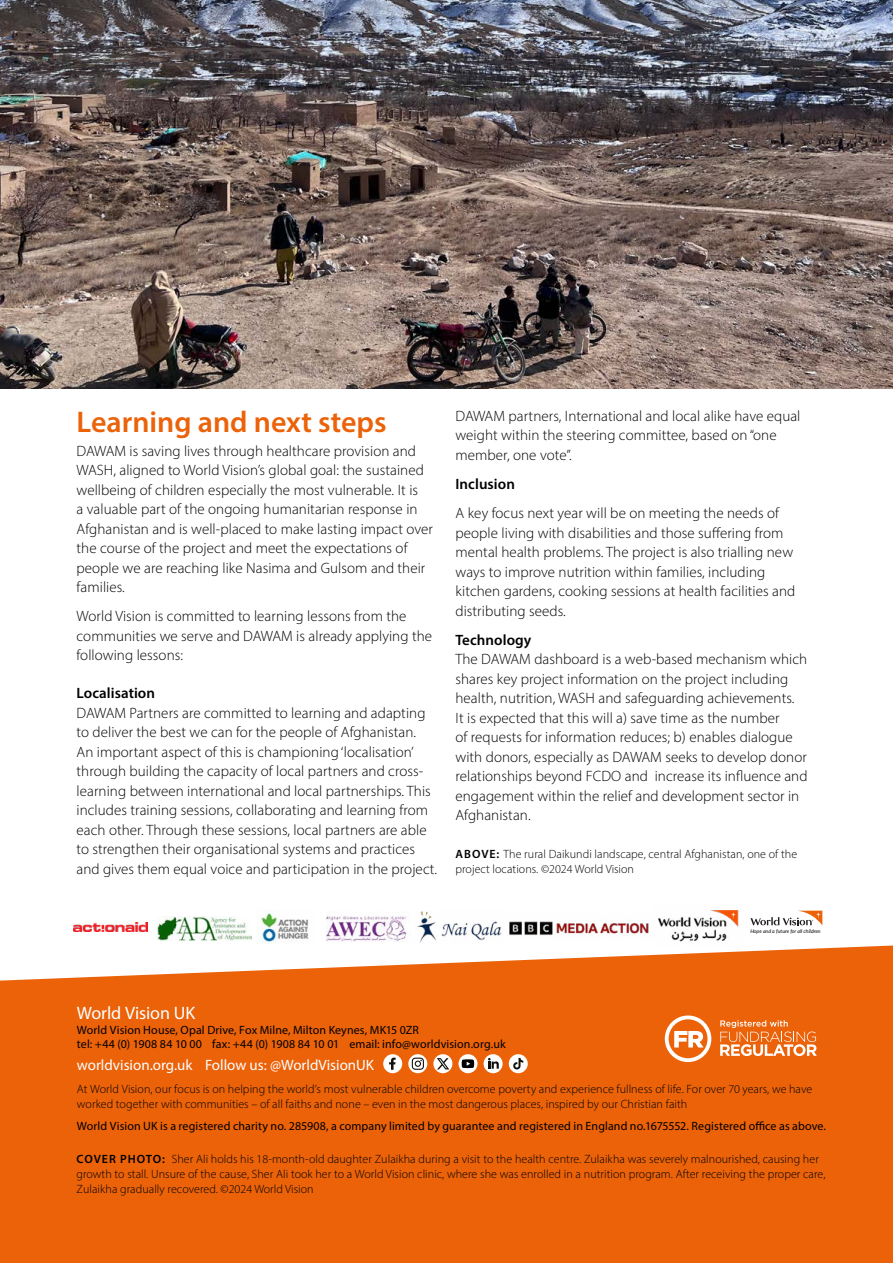
<style>
.page{position:relative;width:893px;height:1263px;background:#fff}
.page>*{position:absolute;margin:0;border:0;box-sizing:border-box;transform-origin:0 0}
.A_head{font:600 30px "Myriad Pro";color:#eb6209}
.t1{font:18px "Myriad Pro";letter-spacing:-.005em;color:#fff}
.Body_copy{font:300 15px/19.5px "Myriad Pro";letter-spacing:.005em;color:#000}
.t2{font:15px "Myriad Pro";color:#fff}
.Body_copy-2{font:600 15px "Myriad Pro";letter-spacing:.005em;color:#000}
.t3{font:300 12px/15px "Myriad Pro";letter-spacing:.005em;color:#000}
.t4{font:12px/14.4px "Myriad Pro";letter-spacing:.005em;color:#000}
.t5{font:italic 5.1px "Lato";color:#020203}
.s1{font-weight:600}
</style>
<div class="page">
<div style="left:0;top:945px;width:893px;height:318px;background:#eb6209"></div>
<svg style="left:665px;top:1015px;width:46px;height:49px"></svg>
<svg style="left:720px;top:1020px;width:97px;height:38px;background:#ef8947"></svg>
<svg style="left:408px;top:1054px;width:19px;height:19px"></svg>
<div style="left:383px;top:1054px;width:19px;height:19px;background:#fff;border-radius:50%"></div>
<svg style="left:412px;top:1057px;width:12px;height:13px"></svg>
<svg style="left:433px;top:1054px;width:19px;height:19px"></svg>
<div style="left:484px;top:1054px;width:19px;height:19px;background:#fff;border-radius:50%"></div>
<svg style="left:509px;top:1054px;width:19px;height:19px"></svg>
<svg style="left:437px;top:1058px;width:12px;height:11px"></svg>
<svg style="left:458px;top:1054px;width:19px;height:19px"></svg>
<svg style="left:513px;top:1058px;width:10px;height:11px"></svg>
<svg style="left:389px;top:1057px;width:7px;height:13px"></svg>
<svg style="left:488px;top:1058px;width:11px;height:11px"></svg>
<svg style="left:462px;top:1059px;width:12px;height:9px"></svg>
<img style="left:0;top:0;width:893px;height:388px">
<img style="left:74px;top:922px;width:74px;height:10px">
<img style="left:158px;top:916px;width:94px;height:24px">
<img style="left:258px;top:913px;width:64px;height:33px">
<img style="left:322px;top:916px;width:90px;height:30px">
<img style="left:417px;top:911px;width:85px;height:32px">
<img style="left:653px;top:910px;width:90px;height:37px">
<img style="left:509px;top:921px;width:140px;height:15px">
<svg style="left:750px;top:911px;width:72px;height:14px"></svg>
<p class="A_head" style="left:77px;top:403px;width:312px">Learning and next steps</p>
<p class="Body_copy" style="left:77px;top:441px;width:358px">DAWAM is saving lives through healthcare provision and WASH, aligned to World Vision’s global goal: the sustained wellbeing of children especially the most vulnerable. It is<br>a valuable part of the ongoing humanitarian response in Afghanistan and is well-placed to make lasting impact over the course of the project and meet the expectations of people we are reaching like Nasima and Gulsom and their families.</p>
<p class="Body_copy" style="left:77px;top:606px;width:357px">World Vision is committed to learning lessons from the communities we serve and DAWAM is already applying the following lessons:</p>
<p class="Body_copy-2" style="left:77px;top:683px;width:80px">Localisation</p>
<p class="Body_copy" style="left:77px;top:703px;width:362px">DAWAM Partners are committed to learning and adapting to deliver the best we can for the people of Afghanistan.<br>An important aspect of this is championing ‘localisation’ through building the capacity of local partners and cross&shy;learning between international and local partnerships. This includes training sessions, collaborating and learning from each other. Through these sessions, local partners are able to strengthen their organisational systems and practices and gives them equal voice and participation in the project.</p>
<p class="Body_copy" style="left:455px;top:406px;width:346px">DAWAM partners, International and local alike have equal weight within the steering committee, based on “one member, one vote”.</p>
<p class="Body_copy-2" style="left:455px;top:474px;width:61px">Inclusion</p>
<p class="Body_copy" style="left:455px;top:503px;width:341px">A key focus next year will be on meeting the needs of people living with disabilities and those suffering from mental health problems. The project is also trialling new ways to improve nutrition within families, including kitchen gardens, cooking sessions at health facilities and distributing seeds.</p>
<p class="Body_copy-2" style="left:455px;top:630px;width:77px">Technology</p>
<p class="Body_copy" style="left:455px;top:649px;width:354px">The DAWAM dashboard is a web-based mechanism which shares key project information on the project including health, nutrition, WASH and safeguarding achievements.<br>It is expected that this will a) save time as the number<br>of requests for information reduces; b) enables dialogue with donors, especially as DAWAM seeks to develop donor relationships beyond FCDO and increase its influence and engagement within the relief and development sector in Afghanistan.</p>
<p class="t3" style="left:455px;top:846px;width:343px"><span class="s1">ABOVE:</span> The rural Daikundi landscape, central Afghanistan, one of the project locations. ©2024 World Vision</p>
<p class="t5" style="left:750px;top:927px;width:72px">Hope and a future for all children</p>
<p class="t1" style="left:77px;top:1002px;width:120px">World Vision UK</p>
<p class="t4" style="left:77px;top:1022px;width:430px">World Vision House, Opal Drive, Fox Milne, Milton Keynes, MK15 0ZR<br>tel: +44 (0) 1908 84 10 00 fax: +44 (0) 1908 84 10 01 email: info@worldvision.org.uk</p>
<p class="t2" style="left:77px;top:1056px;width:299px">worldvision.org.uk Follow us: @WorldVisionUK</p>
<p class="t3" style="left:77px;top:1082px;width:737px;line-height:14.4px">At World Vision, our focus is on helping the world’s most vulnerable children overcome poverty and experience fullness of life. For over 70 years, we have worked together with communities – of all faiths and none – even in the most dangerous places, inspired by our Christian faith</p>
<p class="t4" style="left:77px;top:1119px;width:751px">World Vision UK is a registered charity no. 285908, a company limited by guarantee and registered in England no.1675552. Registered office as above.</p>
<p class="t3" style="left:77px;top:1151px;width:750px"><span class="s1">COVER PHOTO:</span> Sher Ali holds his 18-month-old daughter Zulaikha during a visit to the health centre. Zulaikha was severely malnourished, causing her growth to stall. Unsure of the cause, Sher Ali took her to a World Vision clinic, where she was enrolled in a nutrition program. After receiving the proper care,<br>Zulaikha gradually recovered. ©2024 World Vision</p>
</div>
